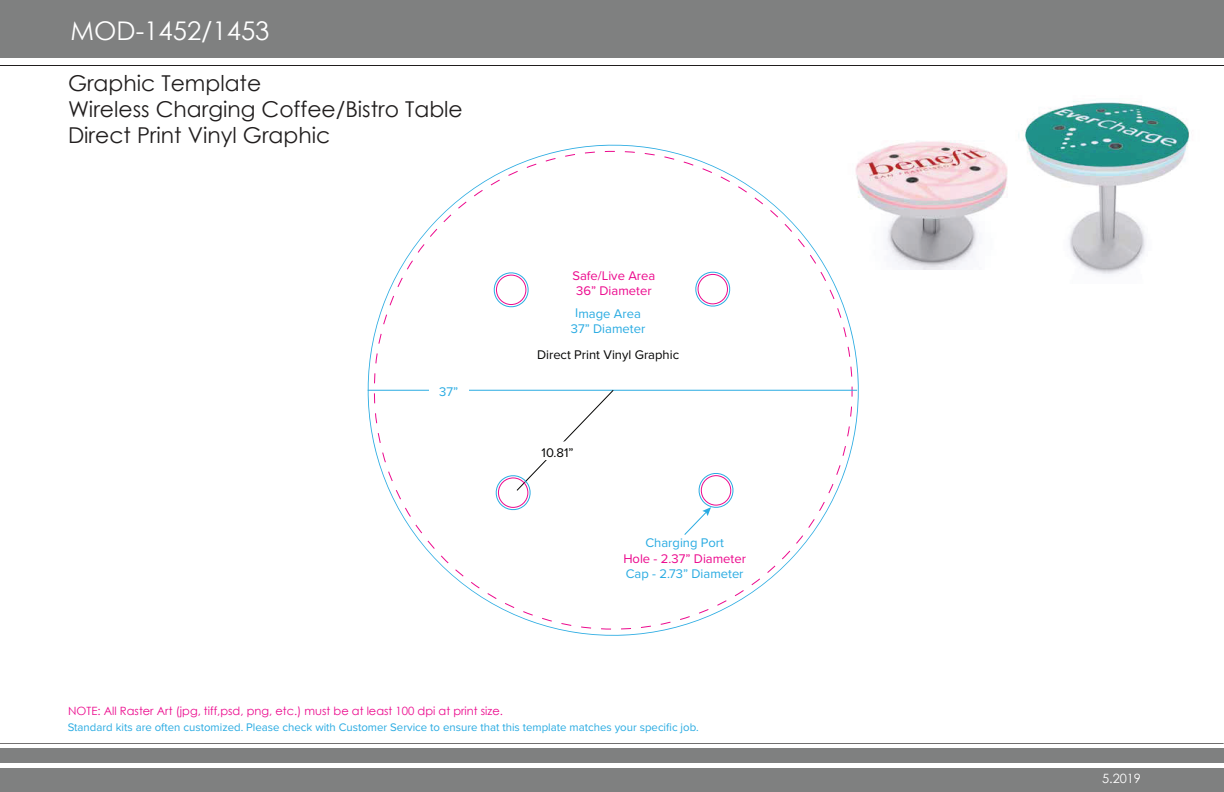
<style>
.page{position:relative;width:1224px;height:792px;background:#fff}
.page>*{position:absolute;margin:0;border:0;box-sizing:border-box;transform-origin:0 0}
.t1{font:25.7px "Century Gothic";color:#fff}
.t2{font:21.9px/26.2px "Century Gothic";color:#211e1e}
.t3{font:13px/15.6px "Proxima Nova";color:#29abe2;text-align:center}
.t4{font:13px/15.6px "Proxima Nova";color:#ec098d}
.t5{font:13px "Proxima Nova";color:#050504}
.t6{font:12.8px "Century Gothic";color:#fff}
.t7{font:11.4px "Proxima Nova";color:#29abe2}
.t8{font:11.4px "Century Gothic";color:#ec098d}
</style>
<div class="page">
<div style="left:0;top:0;width:1224px;height:57px;background:#7f8080"></div>
<hr style="left:0;top:65px;width:1224px;height:1px;background:#211e1e">
<div style="left:0;top:749px;width:1224px;height:43px;background:#7f8080"></div>
<div style="left:0;top:763px;width:1224px;height:5px;background:#fff"></div>
<hr style="left:0;top:743px;width:1224px;height:1px;background:#211e1e">
<svg style="left:367px;top:144px;width:492px;height:492px"></svg>
<img style="left:846px;top:140px;width:162px;height:130px">
<img style="left:1018px;top:100px;width:172px;height:174px">
<hr style="left:368px;top:390px;width:489px;height:1px;background:#29abe2">
<div style="left:429px;top:385px;width:40px;height:11px;background:#fff"></div>
<svg style="left:494px;top:389px;width:120px;height:122px"></svg>
<svg style="left:492px;top:270px;width:39px;height:38px"></svg>
<svg style="left:693px;top:270px;width:39px;height:38px"></svg>
<svg style="left:683px;top:471px;width:53px;height:65px"></svg>
<h1 class="t1" style="left:71px;top:13px;width:201px">MOD-1452/1453</h1>
<h2 class="t2" style="left:68px;top:69px;width:396px">Graphic Template<br>Wireless Charging Coffee/Bistro Table<br>Direct Print Vinyl Graphic</h2>
<p class="t3" style="left:439px;top:383px;width:21px">37”</p>
<p class="t4" style="left:572px;top:267px;width:84px">Safe/Live Area<br>36” Diameter</p>
<p class="t3" style="left:571px;top:305px;width:76px">Image Area<br>37” Diameter</p>
<p class="t5" style="left:537px;top:345px;width:144px">Direct Print Vinyl Graphic</p>
<p class="t5" style="left:542px;top:443px;width:33px">10.81”</p>
<p class="t3" style="left:645px;top:534px;width:80px">Charging Port</p>
<p class="t4" style="left:623px;top:550px;width:124px">Hole - 2.37” Diameter</p>
<p class="t3" style="left:626px;top:565px;width:119px">Cap - 2.73” Diameter</p>
<p class="t8" style="left:68px;top:703px;width:436px">NOTE: All Raster Art (jpg, tiff,psd, png, etc.) must be at least 100 dpi at print size.</p>
<p class="t7" style="left:68px;top:719px;width:632px">Standard kits are often customized. Please check with Customer Service to ensure that this template matches your specific job.</p>
<p class="t6" style="left:1102px;top:769px;width:41px">5.2019</p>
</div>
